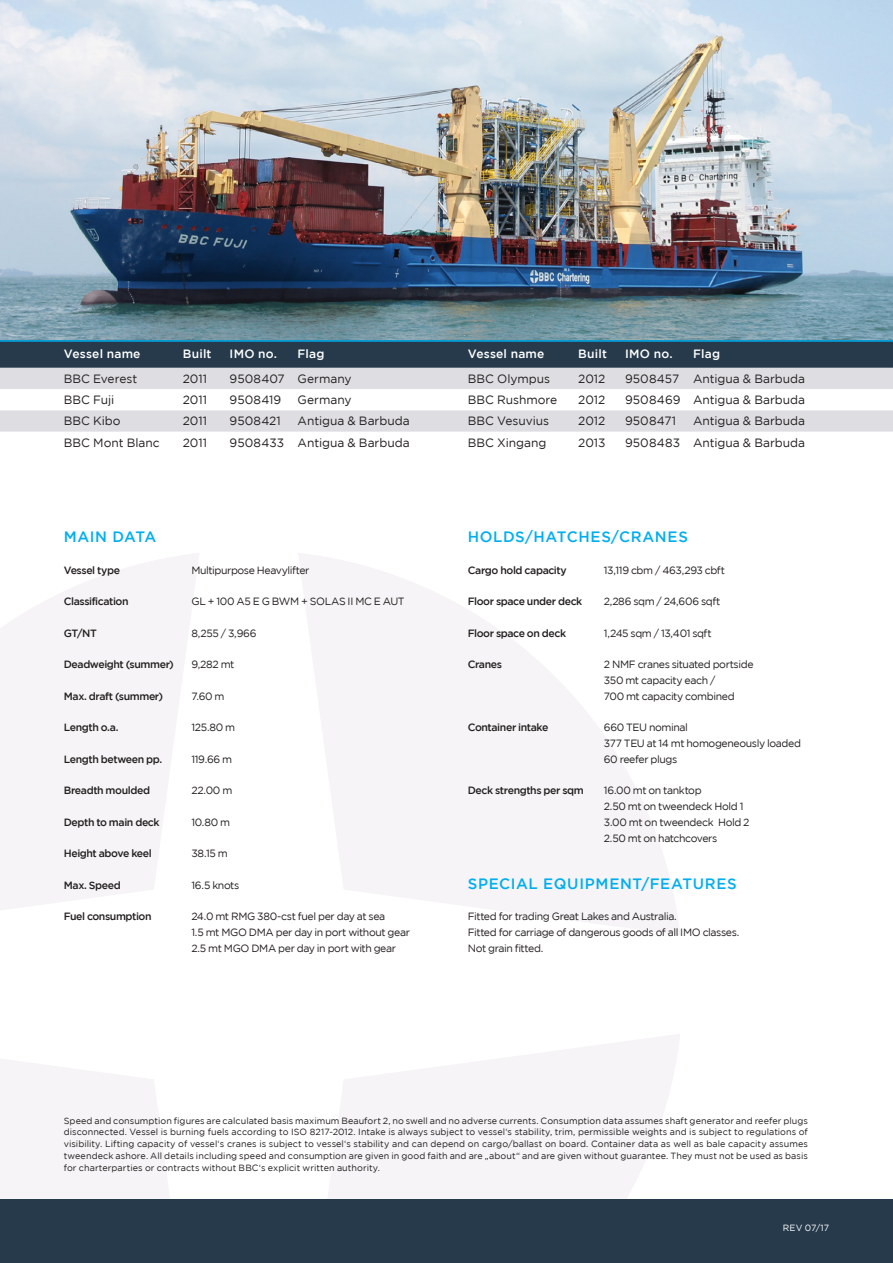
<style>
.page{position:relative;width:893px;height:1263px;background:#fff}
.page>*{position:absolute;margin:0;border:0;box-sizing:border-box;transform-origin:0 0}
.t1{font:500 15px "Gotham";letter-spacing:.04em;color:#00aeef}
.t2{font:500 15px "Gotham";letter-spacing:.02em;color:#00aeef}
.t3{font:12px "Gotham";color:#231f20}
.t4{font:500 12px "Gotham";letter-spacing:.02em;color:#fff}
.t5{font:10.5px/15.8px "Gotham";letter-spacing:-.035em;color:#231f20}
.t6{font:500 10.5px "Gotham";letter-spacing:-.035em;color:#231f20}
.t7{font:9px/11.7px "Gotham";color:#231f20;text-align:justify}
.t8{font:9px "Gotham";letter-spacing:.01em;color:#fff}
</style>
<div class="page">
<svg style="left:0;top:553px;width:680px;height:646px"></svg>
<img style="left:0;top:0;width:893px;height:340px">
<div style="left:0;top:1199px;width:893px;height:64px;background:#263a4c"></div>
<div style="left:0;top:342px;width:893px;height:26px;background:#263a4c"></div>
<svg style="left:0;top:368px;width:893px;height:64px;fill:#dedee2"></svg>
<hr style="left:0;top:340px;width:893px;height:2px;background:#00aeef">
<h2 class="t4" style="left:64px;top:347px;width:78px">Vessel name</h2>
<h2 class="t4" style="left:183px;top:347px;width:30px">Built</h2>
<h2 class="t4" style="left:230px;top:347px;width:49px">IMO no.</h2>
<h2 class="t4" style="left:298px;top:347px;width:28px">Flag</h2>
<h2 class="t4" style="left:468px;top:347px;width:78px">Vessel name</h2>
<h2 class="t4" style="left:578px;top:347px;width:30px">Built</h2>
<h2 class="t4" style="left:625px;top:347px;width:49px">IMO no.</h2>
<h2 class="t4" style="left:693px;top:347px;width:28px">Flag</h2>
<h2 class="t3" style="left:64px;top:372px;width:75px">BBC Everest</h2>
<h2 class="t3" style="left:183px;top:372px;width:26px">2011</h2>
<h2 class="t3" style="left:230px;top:372px;width:123px">9508407 Germany</h2>
<h2 class="t3" style="left:468px;top:372px;width:84px">BBC Olympus</h2>
<h2 class="t3" style="left:578px;top:372px;width:29px">2012</h2>
<h2 class="t3" style="left:625px;top:372px;width:182px">9508457 Antigua &amp; Barbuda</h2>
<h2 class="t3" style="left:64px;top:393px;width:52px">BBC Fuji</h2>
<h2 class="t3" style="left:183px;top:393px;width:26px">2011</h2>
<h2 class="t3" style="left:230px;top:393px;width:53px">9508419</h2>
<h2 class="t3" style="left:298px;top:393px;width:55px">Germany</h2>
<h2 class="t3" style="left:468px;top:393px;width:91px">BBC Rushmore</h2>
<h2 class="t3" style="left:578px;top:393px;width:29px">2012</h2>
<h2 class="t3" style="left:625px;top:393px;width:182px">9508469 Antigua &amp; Barbuda</h2>
<h2 class="t3" style="left:64px;top:414px;width:58px">BBC Kibo</h2>
<h2 class="t3" style="left:183px;top:414px;width:26px">2011</h2>
<h2 class="t3" style="left:230px;top:414px;width:53px">9508421</h2>
<h2 class="t3" style="left:298px;top:414px;width:114px">Antigua &amp; Barbuda</h2>
<h2 class="t3" style="left:468px;top:414px;width:83px">BBC Vesuvius</h2>
<h2 class="t3" style="left:578px;top:414px;width:29px">2012</h2>
<h2 class="t3" style="left:625px;top:414px;width:53px">9508471</h2>
<h2 class="t3" style="left:693px;top:414px;width:114px">Antigua &amp; Barbuda</h2>
<h2 class="t3" style="left:64px;top:436px;width:97px">BBC Mont Blanc</h2>
<h2 class="t3" style="left:183px;top:436px;width:26px">2011</h2>
<h2 class="t3" style="left:230px;top:436px;width:182px">9508433 Antigua &amp; Barbuda</h2>
<h2 class="t3" style="left:468px;top:436px;width:80px">BBC Xingang</h2>
<h2 class="t3" style="left:578px;top:436px;width:29px">2013</h2>
<h2 class="t3" style="left:625px;top:436px;width:182px">9508483 Antigua &amp; Barbuda</h2>
<h1 class="t2" style="left:64px;top:528px;width:94px">MAIN DATA</h1>
<p class="t6" style="left:64px;top:564px;width:58px">Vessel type</p>
<p class="t5" style="left:191px;top:562px;width:120px">Multipurpose Heavylifter</p>
<p class="t6" style="left:64px;top:596px;width:66px">Classification</p>
<p class="t5" style="left:191px;top:594px;width:215px">GL + 100 A5 E G BWM + SOLAS II MC E AUT</p>
<p class="t6" style="left:64px;top:627px;width:35px">GT/NT</p>
<p class="t5" style="left:191px;top:625px;width:67px">8,255 / 3,966</p>
<p class="t6" style="left:64px;top:659px;width:112px">Deadweight (summer)</p>
<p class="t5" style="left:191px;top:657px;width:45px">9,282 mt</p>
<p class="t6" style="left:64px;top:690px;width:101px">Max. draft (summer)</p>
<p class="t5" style="left:191px;top:688px;width:35px">7.60 m</p>
<p class="t6" style="left:64px;top:722px;width:56px">Length o.a.</p>
<p class="t5" style="left:191px;top:720px;width:45px">125.80 m</p>
<p class="t6" style="left:64px;top:753px;width:100px">Length between pp.</p>
<p class="t5" style="left:191px;top:751px;width:42px">119.66 m</p>
<p class="t6" style="left:64px;top:785px;width:88px">Breadth moulded</p>
<p class="t5" style="left:191px;top:783px;width:43px">22.00 m</p>
<p class="t6" style="left:64px;top:816px;width:97px">Depth to main deck</p>
<p class="t5" style="left:191px;top:814px;width:40px">10.80 m</p>
<p class="t6" style="left:64px;top:848px;width:89px">Height above keel</p>
<p class="t5" style="left:191px;top:846px;width:38px">38.15 m</p>
<p class="t6" style="left:64px;top:879px;width:59px">Max. Speed</p>
<p class="t5" style="left:191px;top:877px;width:50px">16.5 knots</p>
<p class="t6" style="left:64px;top:911px;width:89px">Fuel consumption</p>
<p class="t5" style="left:191px;top:909px;width:220px">24.0 mt RMG 380-cst fuel per day at sea<br>1.5 mt MGO DMA per day in port without gear<br>2.5 mt MGO DMA per day in port with gear</p>
<h1 class="t1" style="left:468px;top:528px;width:222px">HOLDS/HATCHES/CRANES</h1>
<p class="t6" style="left:468px;top:564px;width:101px">Cargo hold capacity</p>
<p class="t5" style="left:604px;top:562px;width:123px">13,119 cbm / 463,293 cbft</p>
<p class="t6" style="left:468px;top:596px;width:116px">Floor space under deck</p>
<p class="t5" style="left:604px;top:594px;width:118px">2,286 sqm / 24,606 sqft</p>
<p class="t6" style="left:468px;top:627px;width:100px">Floor space on deck</p>
<p class="t5" style="left:604px;top:625px;width:109px">1,245 sqm / 13,401 sqft</p>
<p class="t6" style="left:468px;top:659px;width:36px">Cranes</p>
<p class="t5" style="left:604px;top:657px;width:151px">2 NMF cranes situated portside<br>350 mt capacity each /<br>700 mt capacity combined</p>
<p class="t6" style="left:468px;top:722px;width:82px">Container intake</p>
<p class="t5" style="left:604px;top:720px;width:199px">660 TEU nominal<br>377 TEU at 14 mt homogeneously loaded<br>60 reefer plugs</p>
<p class="t6" style="left:468px;top:785px;width:118px">Deck strengths per sqm</p>
<p class="t5" style="left:604px;top:783px;width:147px">16.00 mt on tanktop<br>2.50 mt on tweendeck Hold 1<br>3.00 mt on tweendeck Hold 2<br>2.50 mt on hatchcovers</p>
<h1 class="t1" style="left:468px;top:875px;width:271px">SPECIAL EQUIPMENT/FEATURES</h1>
<p class="t5" style="left:468px;top:909px;width:273px">Fitted for trading Great Lakes and Australia.<br>Fitted for carriage of dangerous goods of all IMO classes.<br>Not grain fitted.</p>
<p class="t7" style="left:64px;top:1114px;width:746px">Speed and consumption figures are calculated basis maximum Beaufort 2, no swell and no adverse currents. Consumption data assumes shaft generator and reefer plugs disconnected. Vessel is burning fuels according to ISO 8217-2012. Intake is always subject to vessel‘s stability, trim, permissible weights and is subject to regulations of visibility. Lifting capacity of vessel‘s cranes is subject to vessel‘s stability and can depend on cargo/ballast on board. Container data as well as bale capacity assumes tweendeck ashore. All details including speed and consumption are given in good faith and are „about“ and are given without guarantee. They must not be used as basis for charterparties or contracts without BBC‘s explicit written authority.</p>
<p class="t8" style="left:783px;top:1223px;width:48px">REV 07/17</p>
</div>
